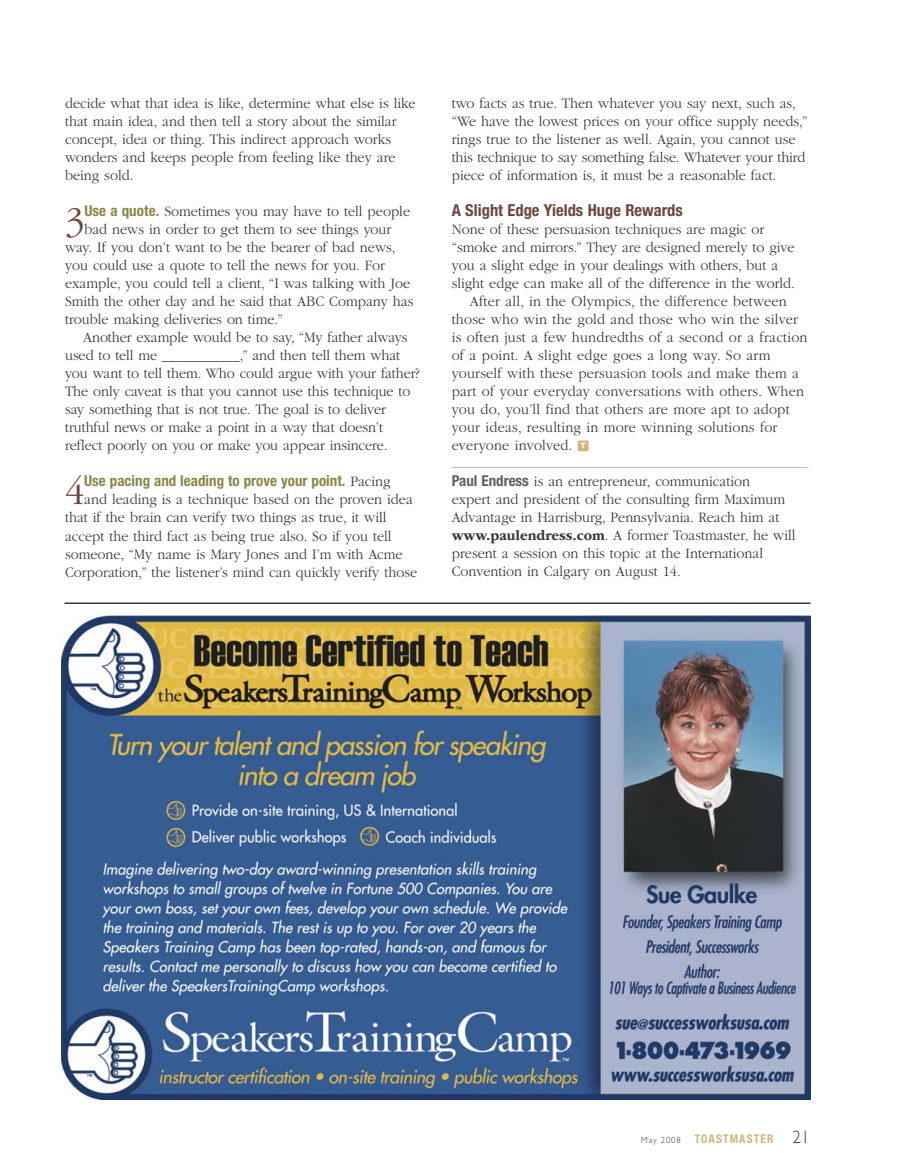
<style>
.page{position:relative;width:905px;height:1175px;background:#fff}
.page>*{position:absolute;margin:0;border:0;box-sizing:border-box;transform-origin:0 0}
.t1{font:300 40.8px "ITC Garamond Std";color:#6d4641;scale:.95 1}
.t2{font:300 40.65px "ITC Garamond Std";color:#6d4641;scale:.95 1}
.t3{font:700 condensed 16.5px "Helvetica Neue LT Std";color:#6d4641}
.t4{font:300 15px/18px "ITC Garamond Std";color:#393839;scale:.95 1}
.t5{font:700 condensed 15px "Helvetica Neue LT Std";color:#89864a}
.t6{font:700 condensed 12px "Helvetica Neue LT Std";letter-spacing:.1em;color:#d0b57d;scale:.95 1}
.t7{font:700 expanded 7.5px "Helvetica Neue";color:#fff}
.s1{font-family:"Helvetica Neue LT Std";font-weight:700;font-stretch:condensed;color:#89864a}
.s2{font-family:"ITC Garamond Std";font-weight:300;font-stretch:normal;color:#393839}
.s3{font-family:"Helvetica Neue LT Std";font-weight:700;font-stretch:condensed;color:#606060}
.s4{font-weight:700}
.s5{font-family:"Gill Sans";font-weight:300;font-stretch:normal;font-size:9px;color:#393839}
.s6{font-family:"Gill Sans";font-weight:300;font-stretch:normal;font-size:18px;color:#393839}
</style>
<div class="page">
<img style="left:62px;top:615px;width:748px;height:484px">
<hr style="left:64px;top:602px;width:746px;height:2px;background:#393839">
<hr style="left:452px;top:467px;width:356px;height:1px;background:#b6bdc9">
<div style="left:577px;top:440px;width:11px;height:11px;background:#d0b57d"></div>
<p class="t4" style="left:65px;top:96px;width:370px">decide what that idea is like, determine what else is like that main idea, and then tell a story about the similar concept, idea or thing. This indirect approach works wonders and keeps people from feeling like they are being sold.</p>
<h1 class="t1" style="left:65px;top:207px;width:22px">3</h1>
<p class="t4" style="left:84px;top:204px;width:344px"><span class="s1">Use a quote.</span> Sometimes you may have to tell people</p>
<p class="t4" style="left:84px;top:222px;width:325px">bad news in order to get them to see things your</p>
<p class="t4" style="left:65px;top:240px;width:349px">way. If you don’t want to be the bearer of bad news,</p>
<p class="t4" style="left:65px;top:258px;width:338px">you could use a quote to tell the news for you. For</p>
<p class="t4" style="left:65px;top:276px;width:365px">example, you could tell a client, “I was talking with Joe</p>
<p class="t4" style="left:65px;top:294px;width:368px">Smith the other day and he said that ABC Company has</p>
<p class="t4" style="left:65px;top:312px;width:230px">trouble making deliveries on time.”</p>
<p class="t4" style="left:83px;top:330px;width:343px">Another example would be to say, “My father always</p>
<p class="t4" style="left:65px;top:348px;width:354px">used to tell me ___________,” and then tell them what</p>
<p class="t4" style="left:65px;top:366px;width:375px">you want to tell them. Who could argue with your father?</p>
<p class="t4" style="left:65px;top:384px;width:365px">The only caveat is that you cannot use this technique to</p>
<p class="t4" style="left:65px;top:402px;width:339px">say something that is not true. The goal is to deliver</p>
<p class="t4" style="left:65px;top:420px;width:336px">truthful news or make a point in a way that doesn’t</p>
<p class="t4" style="left:65px;top:438px;width:341px">reflect poorly on you or make you appear insincere.</p>
<h2 class="t2" style="left:65px;top:477px;width:22px">4</h2>
<p class="t5" style="left:84px;top:476px;width:308px">Use pacing and leading to prove your point. <span class="s2">Pacing</span></p>
<p class="t4" style="left:65px;top:492px;width:372px;text-indent:19px">and leading is a technique based on the proven idea that if the brain can verify two things as true, it will accept the third fact as being true also. So if you tell someone, “My name is Mary Jones and I’m with Acme Corporation,” the listener’s mind can quickly verify those</p>
<p class="t4" style="left:452px;top:95px;width:376px">two facts as true. Then whatever you say next, such as, “We have the lowest prices on your office supply needs,” rings true to the listener as well. Again, you cannot use this technique to say something false. Whatever your third piece of information is, it must be a reasonable fact.</p>
<p class="t3" style="left:452px;top:204px;width:232px">A Slight Edge Yields Huge Rewards</p>
<p class="t4" style="left:452px;top:221px;width:330px">None of these persuasion techniques are magic or</p>
<p class="t4" style="left:452px;top:239px;width:362px">“smoke and mirrors.” They are designed merely to give</p>
<p class="t4" style="left:452px;top:257px;width:345px">you a slight edge in your dealings with others, but a</p>
<p class="t4" style="left:452px;top:275px;width:363px">slight edge can make all of the difference in the world.</p>
<p class="t4" style="left:469px;top:293px;width:335px">After all, in the Olympics, the difference between</p>
<p class="t4" style="left:452px;top:311px;width:366px">those who win the gold and those who win the silver</p>
<p class="t4" style="left:452px;top:329px;width:376px">is often just a few hundredths of a second or a fraction</p>
<p class="t4" style="left:452px;top:347px;width:337px">of a point. A slight edge goes a long way. So arm</p>
<p class="t4" style="left:452px;top:365px;width:367px">yourself with these persuasion tools and make them a</p>
<p class="t4" style="left:452px;top:383px;width:372px">part of your everyday conversations with others. When</p>
<p class="t4" style="left:452px;top:401px;width:357px">you do, you’ll find that others are more apt to adopt</p>
<p class="t4" style="left:452px;top:419px;width:344px">your ideas, resulting in more winning solutions for</p>
<p class="t4" style="left:452px;top:437px;width:128px">everyone involved.</p>
<p class="t4" style="left:452px;top:473px;width:363px"><span class="s3">Paul Endress</span> is an entrepreneur, communication<br>expert and president of the consulting firm Maximum Advantage in Harrisburg, Pennsylvania. Reach him at <span class="s4">www.paulendress.com</span>. A former Toastmaster, he will present a session on this topic at the International Convention in Calgary on August 14.</p>
<p class="t7" style="left:580px;top:443px;width:7px">T</p>
<p class="t6" style="left:641px;top:1134px;width:179px"><span class="s5">May 2008</span> TOASTMASTER <span class="s6">21</span></p>
</div>
